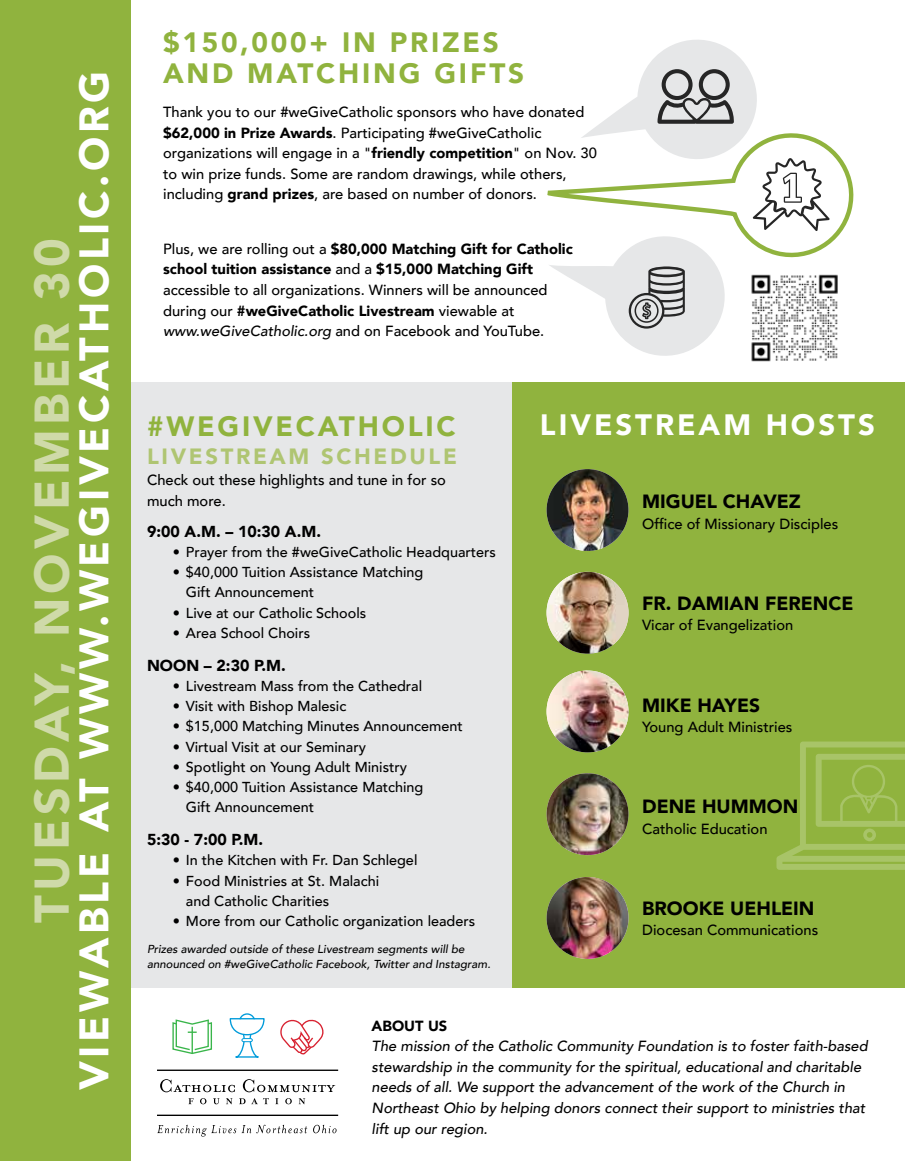
<style>
.page{position:relative;width:905px;height:1161px;background:#fff}
.page>*{position:absolute;margin:0;border:0;box-sizing:border-box;transform-origin:0 0}
.t1{font:900 48.45px "Avenir";letter-spacing:.09em;color:#cfdaa9}
.t2{font:900 41.1px "Avenir";letter-spacing:.09em;color:#fff}
.t3{font:900 29.4px "Avenir";letter-spacing:.1em;color:#fff}
.t4{font:900 27.9px/30.9px "Avenir";letter-spacing:.1em;color:#90b33e}
.t5{font:900 22.05px "Avenir";letter-spacing:.12em;color:#afc572}
.t6{font:900 19.05px "Avenir";color:#000}
.t7{font:900 15.9px "Avenir";color:#000}
.t8{font:500 14.7px/20.5px "Avenir";color:#000}
.t9{font:italic 500 14.7px/20.5px "Avenir";color:#000}
.t10{font:900 14.7px "Avenir";color:#000}
.t11{font:500 14.4px/20.1px "Avenir";color:#000}
.t12{font:italic 500 11.55px/14.4px "Avenir";color:#000}
.s1{font-weight:900}
.s2{font-style:italic}
</style>
<div class="page">
<div style="left:512px;top:371px;width:392px;height:749px;background:#90b33e"></div>
<div style="left:120px;top:374px;width:392px;height:749px;background:#e6e7e8"></div>
<div style="left:0;top:988px;width:904px;height:173px;background:#fff"></div>
<div style="left:90px;top:0;width:814px;height:381px;background:#fff"></div>
<svg style="left:547px;top:146px;width:307px;height:99px"></svg>
<svg style="left:160px;top:1079px;width:75px;height:13px"></svg>
<svg style="left:243px;top:1079px;width:92px;height:13px"></svg>
<svg style="left:188px;top:1098px;width:6px;height:6px"></svg>
<svg style="left:200px;top:1098px;width:6px;height:6px"></svg>
<svg style="left:213px;top:1098px;width:6px;height:6px"></svg>
<svg style="left:226px;top:1098px;width:6px;height:6px"></svg>
<svg style="left:239px;top:1098px;width:6px;height:6px"></svg>
<svg style="left:251px;top:1098px;width:18px;height:6px"></svg>
<svg style="left:275px;top:1098px;width:3px;height:6px"></svg>
<svg style="left:285px;top:1098px;width:7px;height:6px"></svg>
<svg style="left:299px;top:1098px;width:6px;height:6px"></svg>
<hr style="left:157px;top:1070px;width:181px;height:1px;background:#000">
<hr style="left:157px;top:1115px;width:181px;height:1px;background:#000">
<svg style="left:172px;top:1019px;width:40px;height:35px"></svg>
<svg style="left:280px;top:1019px;width:44px;height:36px"></svg>
<svg style="left:229px;top:1013px;width:36px;height:45px"></svg>
<div style="left:241px;top:1038px;width:12px;height:4px;border:1px solid #009bda;border-radius:2px"></div>
<svg style="left:157px;top:1125px;width:150px;height:12px"></svg>
<svg style="left:313px;top:1125px;width:24px;height:8px"></svg>
<img style="left:546px;top:469px;width:82px;height:82px;border-radius:41px">
<img style="left:546px;top:572px;width:82px;height:82px;border-radius:41px">
<img style="left:546px;top:671px;width:82px;height:81px;border-radius:41px">
<img style="left:546px;top:773px;width:82px;height:82px;border-radius:41px">
<img style="left:546px;top:877px;width:82px;height:82px;border-radius:41px">
<div style="left:0;top:0;width:131px;height:1161px;background:#90b33e"></div>
<svg style="left:548px;top:40px;width:281px;height:316px"></svg>
<svg style="left:776px;top:742px;width:128px;height:128px"></svg>
<img style="left:748px;top:271px;width:90px;height:91px">
<h2 class="t2" style="left:59px;top:1090px;width:1021px;rotate:-90deg">VIEWABLE AT WWW.WEGIVECATHOLIC.ORG</h2>
<h1 class="t1" style="left:10px;top:923px;width:686px;rotate:-90deg">TUESDAY, NOVEMBER 30</h1>
<h3 class="t4" style="left:163px;top:27px;width:362px">$150,000+ IN PRIZES<br>AND MATCHING GIFTS</h3>
<p class="t8" style="left:163px;top:101px;width:435px">Thank you to our #weGiveCatholic sponsors who have donated <span class="s1">$62,000 in Prize Awards</span>. Participating #weGiveCatholic organizations will engage in a "<span class="s1">friendly competition</span>" on Nov. 30 to win prize funds. Some are random drawings, while others, including <span class="s1">grand prizes</span>, are based on number of donors.</p>
<p class="t8" style="left:163px;top:238px;width:411px">Plus, we are rolling out a <span class="s1">$80,000 Matching Gift for Catholic school tuition assistance</span> and a <span class="s1">$15,000 Matching Gift </span>accessible to all organizations. Winners will be announced during our <span class="s1">#weGiveCatholic Livestream</span> viewable at <span class="s2">www.weGiveCatholic.org</span> and on Facebook and YouTube.</p>
<h3 class="t4" style="left:147px;top:411px;width:310px">#WEGIVECATHOLIC</h3>
<h3 class="t5" style="left:147px;top:438px;width:311px">LIVESTREAM SCHEDULE</h3>
<p class="t8" style="left:147px;top:469px;width:300px">Check out these highlights and tune in for so much more.</p>
<p class="t7" style="left:147px;top:518px;width:175px">9:00 A.M. – 10:30 A.M.</p>
<p class="t11" style="left:173px;top:541px;width:324px">• Prayer from the #weGiveCatholic Headquarters</p>
<p class="t11" style="left:186px;top:561px;width:239px;text-indent:-13px">• $40,000 Tuition Assistance Matching<br>Gift Announcement</p>
<p class="t11" style="left:173px;top:602px;width:195px">• Live at our Catholic Schools</p>
<p class="t11" style="left:173px;top:622px;width:139px">• Area School Choirs</p>
<p class="t7" style="left:147px;top:652px;width:140px">NOON – 2:30 P.M.</p>
<p class="t11" style="left:173px;top:675px;width:251px">• Livestream Mass from the Cathedral</p>
<p class="t11" style="left:173px;top:695px;width:175px">• Visit with Bishop Malesic</p>
<p class="t11" style="left:173px;top:716px;width:291px">• $15,000 Matching Minutes Announcement</p>
<p class="t11" style="left:173px;top:736px;width:194px">• Virtual Visit at our Seminary</p>
<p class="t11" style="left:173px;top:756px;width:235px">• Spotlight on Young Adult Ministry</p>
<p class="t11" style="left:186px;top:776px;width:239px;text-indent:-13px">• $40,000 Tuition Assistance Matching<br>Gift Announcement</p>
<p class="t7" style="left:147px;top:826px;width:118px">5:30 - 7:00 P.M.</p>
<p class="t11" style="left:173px;top:850px;width:246px">• In the Kitchen with Fr. Dan Schlegel</p>
<p class="t11" style="left:186px;top:870px;width:195px;text-indent:-13px">• Food Ministries at St. Malachi and Catholic Charities</p>
<p class="t11" style="left:173px;top:910px;width:304px">• More from our Catholic organization leaders</p>
<p class="t12" style="left:147px;top:942px;width:345px">Prizes awarded outside of these Livestream segments will be announced on #weGiveCatholic Facebook, Twitter and Instagram.</p>
<h3 class="t3" style="left:540px;top:400px;width:336px">LIVESTREAM HOSTS</h3>
<p class="t6" style="left:642px;top:485px;width:160px">MIGUEL CHAVEZ</p>
<p class="t8" style="left:642px;top:513px;width:197px">Office of Missionary Disciples</p>
<p class="t6" style="left:642px;top:587px;width:213px">FR. DAMIAN FERENCE</p>
<p class="t8" style="left:642px;top:614px;width:153px">Vicar of Evangelization</p>
<p class="t6" style="left:642px;top:689px;width:119px">MIKE HAYES</p>
<p class="t8" style="left:642px;top:716px;width:152px">Young Adult Ministries</p>
<p class="t6" style="left:642px;top:790px;width:158px">DENE HUMMON</p>
<p class="t8" style="left:642px;top:818px;width:127px">Catholic Education</p>
<p class="t6" style="left:642px;top:892px;width:174px">BROOKE UEHLEIN</p>
<p class="t8" style="left:642px;top:919px;width:177px">Diocesan Communications</p>
<p class="t10" style="left:371px;top:1013px;width:77px">ABOUT US</p>
<p class="t9" style="left:371px;top:1036px;width:497px">The mission of the Catholic Community Foundation is to foster faith-based stewardship in the community for the spiritual, educational and charitable needs of all. We support the advancement of the work of the Church in Northeast Ohio by helping donors connect their support to ministries that lift up our region.</p>
</div>
